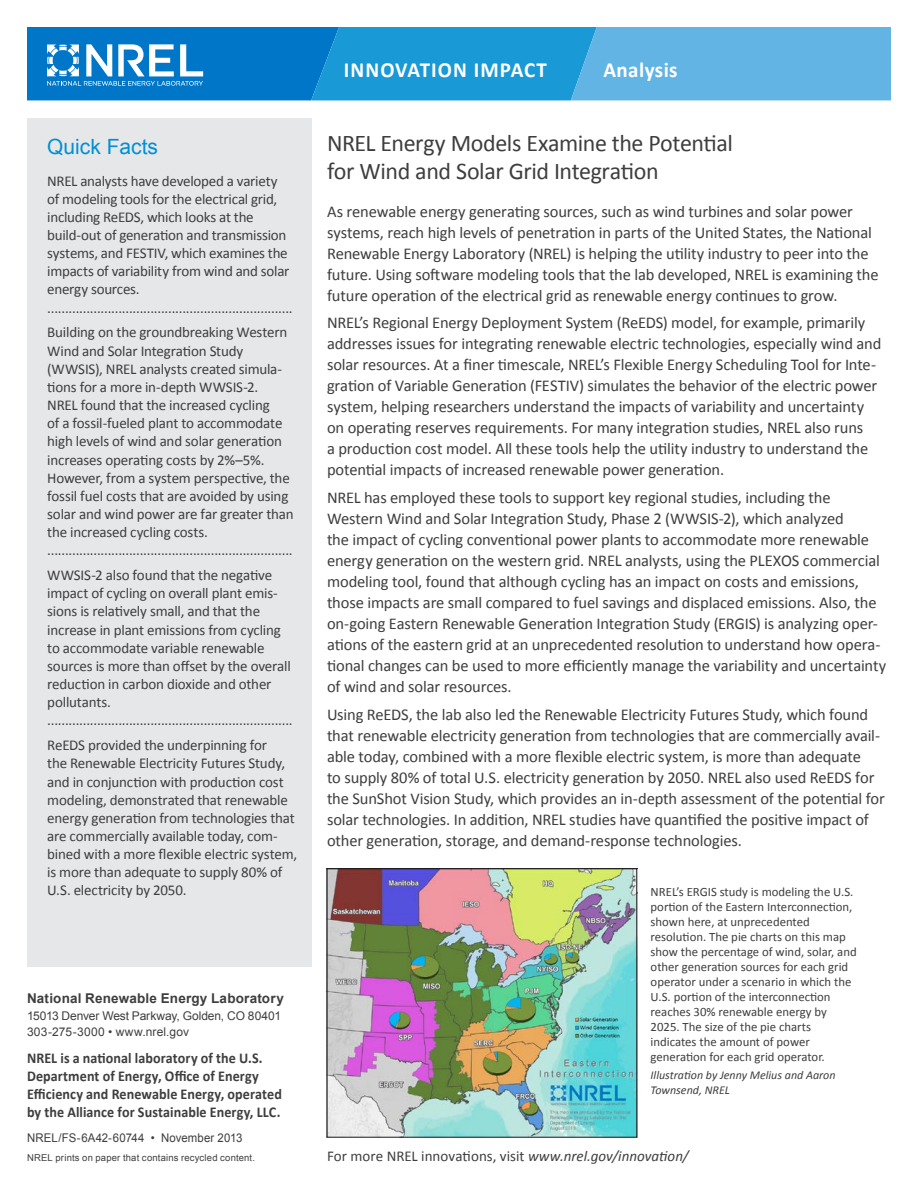
<style>
.page{position:relative;width:918px;height:1188px;background:#fff}
.page>*{position:absolute;margin:0;border:0;box-sizing:border-box;transform-origin:0 0}
.t1{font:24px/28.5px "Calibri";letter-spacing:-.02em;color:#3e3e3f}
.t2{font:700 21.6px "Calibri";letter-spacing:.035em;color:#fff}
.t3{font:21px "Arial";color:#0090d4}
.Base_text{font:16.5px/21px "Calibri";letter-spacing:-.01em;color:#3e3e3f}
.Sidebar_text{font:15px/18.1px "Calibri";letter-spacing:-.015em;color:#3e3e3f}
.t4{font:700 15px/18px "Calibri";letter-spacing:.005em;color:#3e3e3f;scale:.94 1}
.Base_text-2{font:15px "Calibri";letter-spacing:.005em;color:#3e3e3f}
.t5{font:700 13.5px "Arial";letter-spacing:.015em;color:#3e3e3f}
.t6{font:12.75px/15px "Calibri";color:#3e3e3f}
.t7{font:12px "Arial";color:#3e3e3f}
.t8{font:italic 12px/15px "Calibri";color:#3e3e3f}
.t9{font:12px "Arial";color:#3e3e3f;scale:.95 1}
.t10{font:9.45px "Arial";letter-spacing:.02em;color:#3e3e3f}
.s1{font-style:italic}
</style>
<div class="page">
<svg style="left:27px;top:27px;width:864px;height:73px;background:#339bd8"></svg>
<img style="left:329px;top:870px;width:306px;height:266px">
<div style="left:327px;top:868px;width:310px;height:270px;border:1px solid #231f20"></div>
<div style="left:27px;top:118px;width:284px;height:849px;background:#e6e7e9"></div>
<p class="t3" style="left:47px;top:133px;width:112px">Quick Facts</p>
<p class="Sidebar_text" style="left:47px;top:172px;width:244px">NREL analysts have developed a variety of modeling tools for the electrical grid, including ReEDS, which looks at the build-out of generation and transmission systems, and FESTIV, which examines the impacts of variability from wind and solar energy sources.</p>
<p class="Sidebar_text" style="left:47px;top:299px;width:247px">.....................................................................</p>
<p class="Sidebar_text" style="left:47px;top:323px;width:248px">Building on the groundbreaking Western Wind and Solar Integration Study (WWSIS), NREL analysts created simula&shy;tions for a more in-depth WWSIS-2.<br>NREL found that the increased cycling<br>of a fossil-fueled plant to accommodate high levels of wind and solar generation increases operating costs by 2%–5%.<br>However, from a system perspective, the fossil fuel costs that are avoided by using solar and wind power are far greater than the increased cycling costs.</p>
<p class="Sidebar_text" style="left:47px;top:541px;width:247px">.....................................................................</p>
<p class="Sidebar_text" style="left:47px;top:566px;width:245px">WWSIS-2 also found that the negative impact of cycling on overall plant emis&shy;sions is relatively small, and that the increase in plant emissions from cycling to accommodate variable renewable sources is more than offset by the overall reduction in carbon dioxide and other pollutants.</p>
<p class="Sidebar_text" style="left:47px;top:711px;width:247px">.....................................................................</p>
<p class="Sidebar_text" style="left:47px;top:736px;width:251px">ReEDS provided the underpinning for<br>the Renewable Electricity Futures Study, and in conjunction with production cost modeling, demonstrated that renewable energy generation from technologies that are commercially available today, com&shy;bined with a more flexible electric system, is more than adequate to supply 80% of U.S. electricity by 2050.</p>
<p class="t5" style="left:27px;top:990px;width:258px">National Renewable Energy Laboratory</p>
<p class="t7" style="left:27px;top:1008px;width:256px">15013 Denver West Parkway, Golden, CO 80401</p>
<p class="t7" style="left:27px;top:1024px;width:164px">303-275-3000 • www.nrel.gov</p>
<p class="t4" style="left:27px;top:1049px;width:273px">NREL is a national laboratory of the U.S.<br>Department of Energy, Office of Energy Efficiency and Renewable Energy, operated by the Alliance for Sustainable Energy, LLC.</p>
<p class="t9" style="left:27px;top:1130px;width:228px">NREL/FS-6A42-60744 • November 2013</p>
<p class="t10" style="left:27px;top:1151px;width:230px">NREL prints on paper that contains recycled content.</p>
<p class="t2" style="left:344px;top:56px;width:204px">INNOVATION IMPACT</p>
<p class="t2" style="left:603px;top:56px;width:76px">Analysis</p>
<p class="t1" style="left:327px;top:129px;width:408px">NREL Energy Models Examine the Potential for Wind and Solar Grid Integration</p>
<p class="Base_text" style="left:327px;top:201px;width:553px">As renewable energy generating sources, such as wind turbines and solar power systems, reach high levels of penetration in parts of the United States, the National Renewable Energy Laboratory (NREL) is helping the utility industry to peer into the future. Using software modeling tools that the lab developed, NREL is examining the future operation of the electrical grid as renewable energy continues to grow.</p>
<p class="Base_text" style="left:327px;top:312px;width:556px">NREL’s Regional Energy Deployment System (ReEDS) model, for example, primarily addresses issues for integrating renewable electric technologies, especially wind and solar resources. At a finer timescale, NREL’s Flexible Energy Scheduling Tool for Inte&shy;gration of Variable Generation (FESTIV) simulates the behavior of the electric power system, helping researchers understand the impacts of variability and uncertainty on operating reserves requirements. For many integration studies, NREL also runs<br>a production cost model. All these tools help the utility industry to understand the potential impacts of increased renewable power generation.</p>
<p class="Base_text" style="left:327px;top:487px;width:561px">NREL has employed these tools to support key regional studies, including the Western Wind and Solar Integration Study, Phase 2 (WWSIS-2), which analyzed<br>the impact of cycling conventional power plants to accommodate more renewable energy generation on the western grid. NREL analysts, using the PLEXOS commercial modeling tool, found that although cycling has an impact on costs and emissions, those impacts are small compared to fuel savings and displaced emissions. Also, the on-going Eastern Renewable Generation Integration Study (ERGIS) is analyzing oper&shy;ations of the eastern grid at an unprecedented resolution to understand how opera&shy;tional changes can be used to more efficiently manage the variability and uncertainty of wind and solar resources.</p>
<p class="Base_text" style="left:327px;top:704px;width:560px">Using ReEDS, the lab also led the Renewable Electricity Futures Study, which found that renewable electricity generation from technologies that are commercially avail&shy;able today, combined with a more flexible electric system, is more than adequate<br>to supply 80% of total U.S. electricity generation by 2050. NREL also used ReEDS for the SunShot Vision Study, which provides an in-depth assessment of the potential for solar technologies. In addition, NREL studies have quantified the positive impact of other generation, storage, and demand-response technologies.</p>
<p class="t6" style="left:651px;top:885px;width:208px">NREL’s ERGIS study is modeling the U.S. portion of the Eastern Interconnection, shown here, at unprecedented resolution. The pie charts on this map show the percentage of wind, solar, and other generation sources for each grid operator under a scenario in which the U.S. portion of the interconnection reaches 30% renewable energy by 2025. The size of the pie charts indicates the amount of power generation for each grid operator.</p>
<p class="t8" style="left:651px;top:1068px;width:187px">Illustration by Jenny Melius and Aaron<br>Townsend, NREL</p>
<p class="Base_text-2" style="left:327px;top:1147px;width:363px">For more NREL innovations, visit <span class="s1">www.nrel.gov/innovation/</span></p>
</div>
